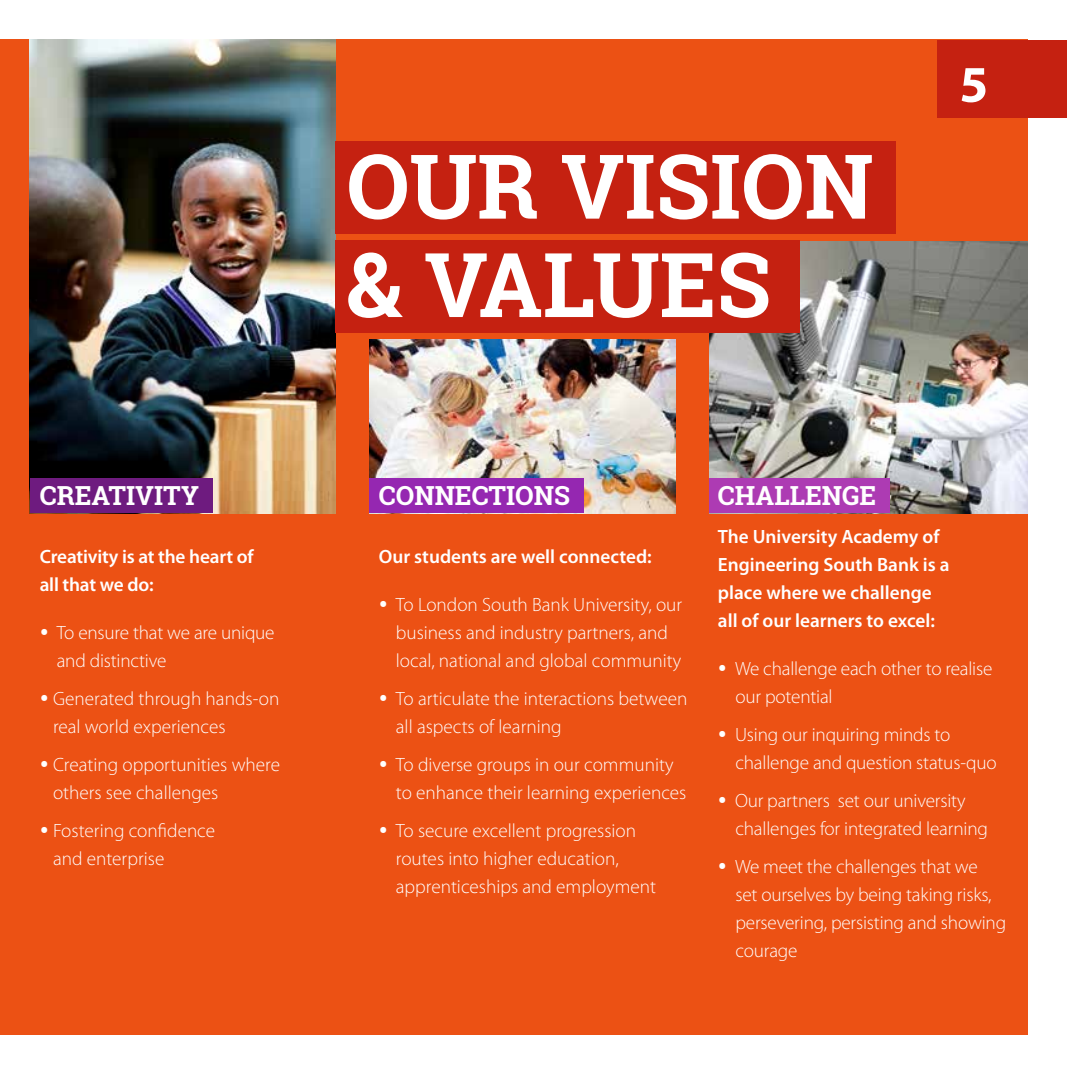
<style>
.page{position:relative;width:1067px;height:1067px;background:#fff}
.page>*{position:absolute;margin:0;border:0;box-sizing:border-box;transform-origin:0 0}
.t1{font:700 89.42px/98.4px "Roboto Slab";letter-spacing:-.02em;color:#fff}
.t2{font:700 51.8px "Myriad Pro";color:#fff}
.t3{font:700 26.25px "Roboto Slab";color:#fff}
.t4{font:300 19.25px/28px "Myriad Pro";color:#fff}
.t5{font:600 19.25px/28px "Myriad Pro";color:#fff}
.s1{font-weight:600;font-size:38.5px}
</style>
<div class="page">
<div style="left:0;top:40px;width:1027px;height:995px;background:#ec5114"></div>
<img style="left:30px;top:40px;width:306px;height:473px">
<img style="left:709px;top:241px;width:318px;height:272px">
<img style="left:369px;top:339px;width:306px;height:174px">
<div style="left:938px;top:40px;width:129px;height:77px;background:#c52111"></div>
<div style="left:336px;top:142px;width:560px;height:92px;background:#c52111"></div>
<div style="left:336px;top:240px;width:464px;height:93px;background:#c52111"></div>
<div style="left:30px;top:479px;width:182px;height:34px;background:#6e1b7f"></div>
<div style="left:369px;top:479px;width:215px;height:34px;background:#9527b1"></div>
<div style="left:709px;top:479px;width:181px;height:34px;background:#ad3bb3"></div>
<h3 class="t3" style="left:40px;top:477px;width:34px">CREATIVITY</h3>
<p class="t5" style="left:40px;top:542px;width:215px">Creativity is at the heart of all that we do:</p>
<p class="t4" style="left:57px;top:618px;width:219px;text-indent:-17px"><span class="s1">·</span> To ensure that we are unique and distinctive</p>
<p class="t4" style="left:53px;top:684px;width:228px;text-indent:-13px"><span class="s1">·</span> Generated through hands-on real world experiences</p>
<p class="t4" style="left:53px;top:750px;width:228px;text-indent:-13px"><span class="s1">·</span> Creating opportunities where others see challenges</p>
<p class="t4" style="left:53px;top:816px;width:164px;text-indent:-13px"><span class="s1">·</span> Fostering confidence and enterprise</p>
<h1 class="t1" style="left:346px;top:136px;width:329px">OUR VISION &amp; VA LUES</h1>
<h2 class="t2" style="left:959px;top:51px;width:30px">5</h2>
<h3 class="t3" style="left:379px;top:477px;width:36px">CONNECTIONS</h3>
<p class="t5" style="left:379px;top:542px;width:274px">Our students are well connected:</p>
<p class="t4" style="left:396px;top:590px;width:288px;text-indent:-17px"><span class="s1">·</span> To London South Bank University, our business and industry partners, and local, national and global community</p>
<p class="t4" style="left:396px;top:684px;width:293px;text-indent:-17px"><span class="s1">·</span> To articulate the interactions between all aspects of learning</p>
<p class="t4" style="left:396px;top:750px;width:292px;text-indent:-17px"><span class="s1">·</span> To diverse groups in our community to enhance their learning experiences</p>
<p class="t4" style="left:396px;top:816px;width:262px;text-indent:-17px"><span class="s1">·</span> To secure excellent progression routes into higher education, apprenticeships and employment</p>
<h3 class="t3" style="left:718px;top:477px;width:106px">CHALLENGE</h3>
<p class="t5" style="left:718px;top:522px;width:233px">The University Academy of<br>Engineering South Bank is a place where we challenge all of our learners to excel:</p>
<p class="t4" style="left:735px;top:654px;width:258px;text-indent:-17px"><span class="s1">·</span> We challenge each other to realise our potential</p>
<p class="t4" style="left:735px;top:720px;width:263px;text-indent:-17px"><span class="s1">·</span> Using our inquiring minds to challenge and question status-quo</p>
<p class="t4" style="left:735px;top:786px;width:254px;text-indent:-17px"><span class="s1">·</span> Our partners set our university challenges for integrated learning</p>
<p class="t4" style="left:735px;top:852px;width:272px;text-indent:-17px"><span class="s1">·</span> We meet the challenges that we<br>set ourselves by being taking risks, persevering, persisting and showing courage</p>
</div>
